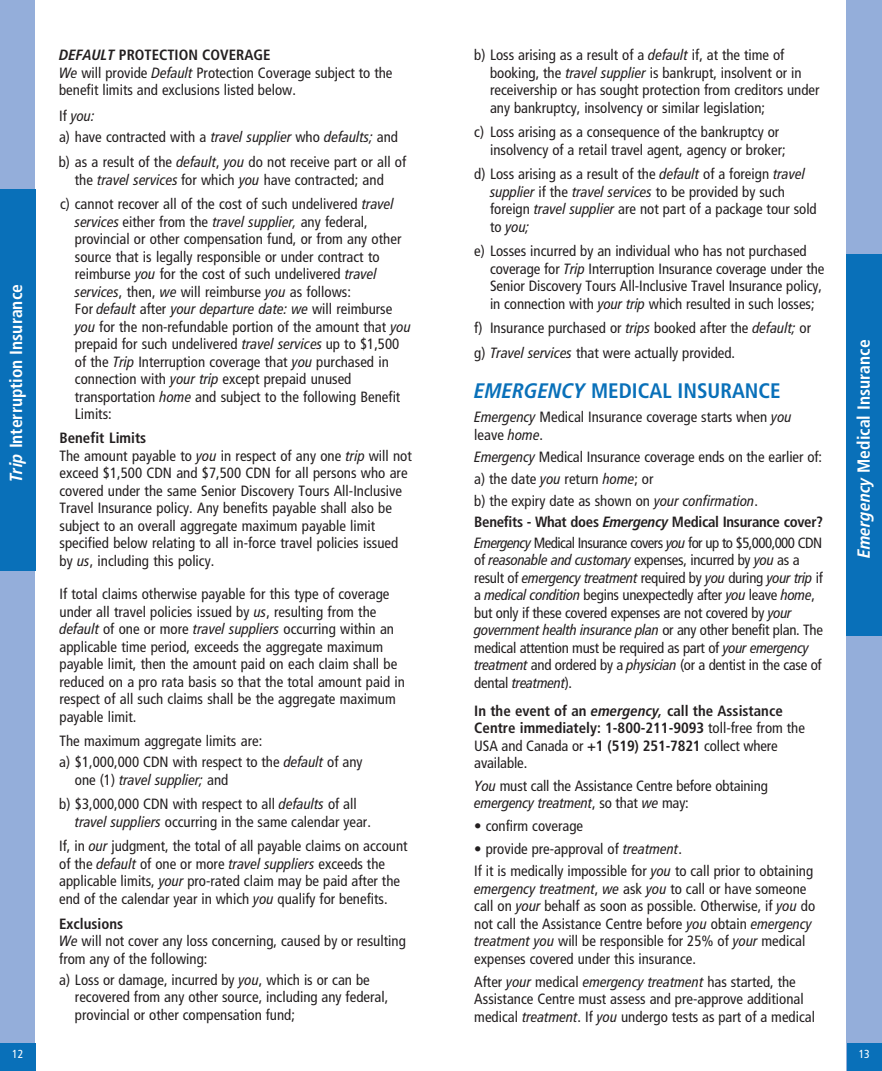
<style>
.page{position:relative;width:882px;height:1071px;background:#fff}
.page>*{position:absolute;margin:0;border:0;box-sizing:border-box;transform-origin:0 0}
.t1{font:700 condensed 21px "Frutiger";color:#0970b9}
.t2{font:700 condensed 17.5px "Frutiger";color:#fff}
.t3{font:condensed 14.88px/17.5px "Frutiger";color:#231f20}
.t4{font:condensed 14.88px/17.5px "Frutiger";letter-spacing:-.02em;color:#231f20}
.t5{font:700 condensed 14.88px/17.5px "Frutiger";color:#231f20}
.t6{font:700 condensed 14.88px "Frutiger";letter-spacing:-.02em;color:#231f20}
.t7{font:italic condensed 14.88px "Frutiger LT Pro";color:#231f20}
.t8{font:condensed 11.72px "Frutiger";color:#fff}
.s1{font-family:"Frutiger LT Pro";font-style:italic}
.s2{font-family:"Frutiger";font-style:normal}
.s3{font-weight:400}
</style>
<div class="page">
<div style="left:847px;top:0;width:35px;height:1071px;background:#94aeda"></div>
<div style="left:847px;top:254px;width:35px;height:381px;background:#0970b9"></div>
<div style="left:847px;top:1043px;width:35px;height:28px;background:#0970b9"></div>
<div style="left:0;top:0;width:35px;height:1071px;background:#94aeda"></div>
<div style="left:0;top:1043px;width:35px;height:28px;background:#0970b9"></div>
<div style="left:0;top:189px;width:35px;height:382px;background:#0970b9"></div>
<p class="t2" style="left:9px;top:482px;width:199px;rotate:-90deg"><span class="s1">Trip</span> Interruption Insurance</p>
<p class="t8" style="left:12px;top:1050px;width:13px">12</p>
<h3 class="t5" style="left:59px;top:47px;width:213px"><span class="s1">DEFAULT</span> PROTECTION COVERAGE</h3>
<p class="t3" style="left:59px;top:65px;width:335px"><span class="s1">We</span> will provide <span class="s1">Default</span> Protection Coverage subject to the benefit limits and exclusions listed below.</p>
<h4 class="t7" style="left:59px;top:111px;width:37px"><span class="s2">If</span> you:</h4>
<p class="t3" style="left:59px;top:129px;width:341px">a) have contracted with a <span class="s1">travel supplier</span> who <span class="s1">defaults;</span> and</p>
<p class="t3" style="left:59px;top:153px;width:349px;text-align:center">b) as a result of the <span class="s1">default</span>, <span class="s1">you</span> do not receive part or all of the <span class="s1">travel services</span> for which <span class="s1">you</span> have contracted; and</p>
<p class="t3" style="left:75px;top:195px;width:338px;text-indent:-15px">c) cannot recover all of the cost of such undelivered <span class="s1">travel services</span> either from the <span class="s1">travel supplier,</span> any federal, provincial or other compensation fund, or from any other source that is legally responsible or under contract to reimburse <span class="s1">you</span> for the cost of such undelivered <span class="s1">travel services</span>, then, <span class="s1">we</span> will reimburse <span class="s1">you</span> as follows:<br>For <span class="s1">default</span> after <span class="s1">your departure date: we</span> will reimburse <span class="s1">you</span> for the non-refundable portion of the amount that <span class="s1">you </span>prepaid for such undelivered <span class="s1">travel services</span> up to $1,500 of the <span class="s1">Trip</span> Interruption coverage that <span class="s1">you</span> purchased in connection with <span class="s1">your trip</span> except prepaid unused transportation <span class="s1">home</span> and subject to the following Benefit Limits:</p>
<h3 class="t5" style="left:60px;top:431px;width:88px">Benefit Limits</h3>
<p class="t3" style="left:60px;top:448px;width:354px">The amount payable to <span class="s1">you</span> in respect of any one <span class="s1">trip</span> will not exceed $1,500 CDN and $7,500 CDN for all persons who are covered under the same Senior Discovery Tours All-Inclusive Travel Insurance policy. Any benefits payable shall also be subject to an overall aggregate maximum payable limit specified below relating to all in-force travel policies issued by <span class="s1">us</span>, including this policy.</p>
<p class="t3" style="left:60px;top:586px;width:347px">If total claims otherwise payable for this type of coverage under all travel policies issued by <span class="s1">us</span>, resulting from the <span class="s1">default</span> of one or more <span class="s1">travel suppliers</span> occurring within an applicable time period, exceeds the aggregate maximum payable limit, then the amount paid on each claim shall be reduced on a pro rata basis so that the total amount paid in respect of all such claims shall be the aggregate maximum payable limit.</p>
<p class="t3" style="left:60px;top:733px;width:204px">The maximum aggregate limits are:</p>
<p class="t3" style="left:75px;top:755px;width:289px;text-indent:-16px">a) $1,000,000 CDN with respect to the <span class="s1">default</span> of any one (1) <span class="s1">travel supplier;</span> and</p>
<p class="t3" style="left:75px;top:797px;width:297px;text-indent:-16px">b) $3,000,000 CDN with respect to all <span class="s1">defaults</span> of all <span class="s1">travel suppliers</span> occurring in the same calendar year.</p>
<p class="t3" style="left:59px;top:839px;width:350px">If, in <span class="s1">our</span> judgment, the total of all payable claims on account of the <span class="s1">default</span> of one or more <span class="s1">travel suppliers</span> exceeds the applicable limits, <span class="s1">your</span> pro-rated claim may be paid after the end of the calendar year in which <span class="s1">you</span> qualify for benefits.</p>
<h3 class="t5" style="left:59px;top:916px;width:65px">Exclusions</h3>
<p class="t3" style="left:59px;top:933px;width:348px"><span class="s1">We</span> will not cover any loss concerning, caused by or resulting from any of the following:</p>
<p class="t3" style="left:75px;top:972px;width:315px;text-indent:-16px">a) Loss or damage, incurred by <span class="s1">you</span>, which is or can be recovered from any other source, including any federal, provincial or other compensation fund;</p>
<p class="t3" style="left:490px;top:47px;width:331px;text-indent:-16px">b) Loss arising as a result of a <span class="s1">default</span> if, at the time of booking, the <span class="s1">travel supplier</span> is bankrupt, insolvent or in receivership or has sought protection from creditors under any bankruptcy, insolvency or similar legislation;</p>
<p class="t3" style="left:490px;top:125px;width:297px;text-indent:-16px">c) Loss arising as a consequence of the bankruptcy or insolvency of a retail travel agent, agency or broker;</p>
<p class="t3" style="left:490px;top:167px;width:328px;text-indent:-16px">d) Loss arising as a result of the <span class="s1">default</span> of a foreign <span class="s1">travel supplier</span> if the <span class="s1">travel services</span> to be provided by such foreign <span class="s1">travel supplier</span> are not part of a package tour sold to <span class="s1">you;</span></p>
<p class="t3" style="left:490px;top:244px;width:336px;text-indent:-16px">e) Losses incurred by an individual who has not purchased coverage for <span class="s1">Trip</span> Interruption Insurance coverage under the Senior Discovery Tours All-Inclusive Travel Insurance policy, in connection with <span class="s1">your trip</span> which resulted in such losses;</p>
<p class="t3" style="left:474px;top:321px;width:338px">f) Insurance purchased or <span class="s1">trips</span> booked after the <span class="s1">default;</span> or</p>
<p class="t3" style="left:474px;top:345px;width:262px">g) <span class="s1">Travel services</span> that were actually provided.</p>
<h2 class="t1" style="left:474px;top:382px;width:308px"><span class="s1">EMERGENCY</span> MEDICAL INSURANCE</h2>
<p class="t3" style="left:474px;top:408px;width:319px;line-height:18.4px"><span class="s1">Emergency</span> Medical Insurance coverage starts when <span class="s1">you </span>leave <span class="s1">home</span>.</p>
<p class="t3" style="left:474px;top:449px;width:349px"><span class="s1">Emergency</span> Medical Insurance coverage ends on the earlier of:</p>
<p class="t3" style="left:474px;top:471px;width:181px">a) the date <span class="s1">you</span> return <span class="s1">home</span>; or</p>
<p class="t3" style="left:474px;top:493px;width:285px">b) the expiry date as shown on <span class="s1">your confirmation</span>.</p>
<h3 class="t6" style="left:474px;top:515px;width:350px">Benefits - What does <span class="s1">Emergency</span> Medical Insurance cover?</h3>
<p class="t4" style="left:474px;top:535px;width:350px"><span class="s1">Emergency</span> Medical Insurance covers <span class="s1">you</span> for up to $5,000,000 CDN of <span class="s1">reasonable and customary</span> expenses, incurred by <span class="s1">you</span> as a result of <span class="s1">emergency treatment</span> required by <span class="s1">you</span> during <span class="s1">your trip</span> if a <span class="s1">medical condition</span> begins unexpectedly after <span class="s1">you</span> leave <span class="s1">home</span>, but only if these covered expenses are not covered by <span class="s1">your government health insurance plan</span> or any other benefit plan. The medical attention must be required as part of <span class="s1">your emergency treatment</span> and ordered by a <span class="s1">physician</span> (or a dentist in the case of dental <span class="s1">treatment</span>).</p>
<h3 class="t5" style="left:474px;top:703px;width:332px">In the event of an <span class="s1">emergency,</span> call the Assistance Centre immediately: 1-800-211-9093 <span class="s3">toll-free from the USA and Canada or</span> +1 (519) 251-7821 <span class="s3">collect where available.</span></h3>
<p class="t3" style="left:474px;top:778px;width:295px"><span class="s1">You</span> must call the Assistance Centre before obtaining <span class="s1">emergency treatment</span>, so that <span class="s1">we</span> may:</p>
<p class="t3" style="left:474px;top:818px;width:110px">• confirm coverage</p>
<p class="t3" style="left:474px;top:841px;width:209px">• provide pre-approval of <span class="s1">treatment</span>.</p>
<p class="t3" style="left:474px;top:864px;width:342px">If it is medically impossible for <span class="s1">you</span> to call prior to obtaining <span class="s1">emergency treatment</span>, <span class="s1">we</span> ask <span class="s1">you</span> to call or have someone call on <span class="s1">your</span> behalf as soon as possible. Otherwise, if <span class="s1">you</span> do not call the Assistance Centre before <span class="s1">you</span> obtain <span class="s1">emergency treatment you</span> will be responsible for 25% of <span class="s1">your</span> medical expenses covered under this insurance.</p>
<p class="t3" style="left:474px;top:974px;width:342px">After <span class="s1">your</span> medical <span class="s1">emergency treatment</span> has started, the<br>Assistance Centre must assess and pre-approve additional medical <span class="s1">treatment</span>. If <span class="s1">you</span> undergo tests as part of a medical</p>
<p class="t2" style="left:857px;top:558px;width:220px;rotate:-90deg"><span class="s1">Emergency</span> Medical Insurance</p>
<p class="t8" style="left:859px;top:1049px;width:13px">13</p>
</div>
